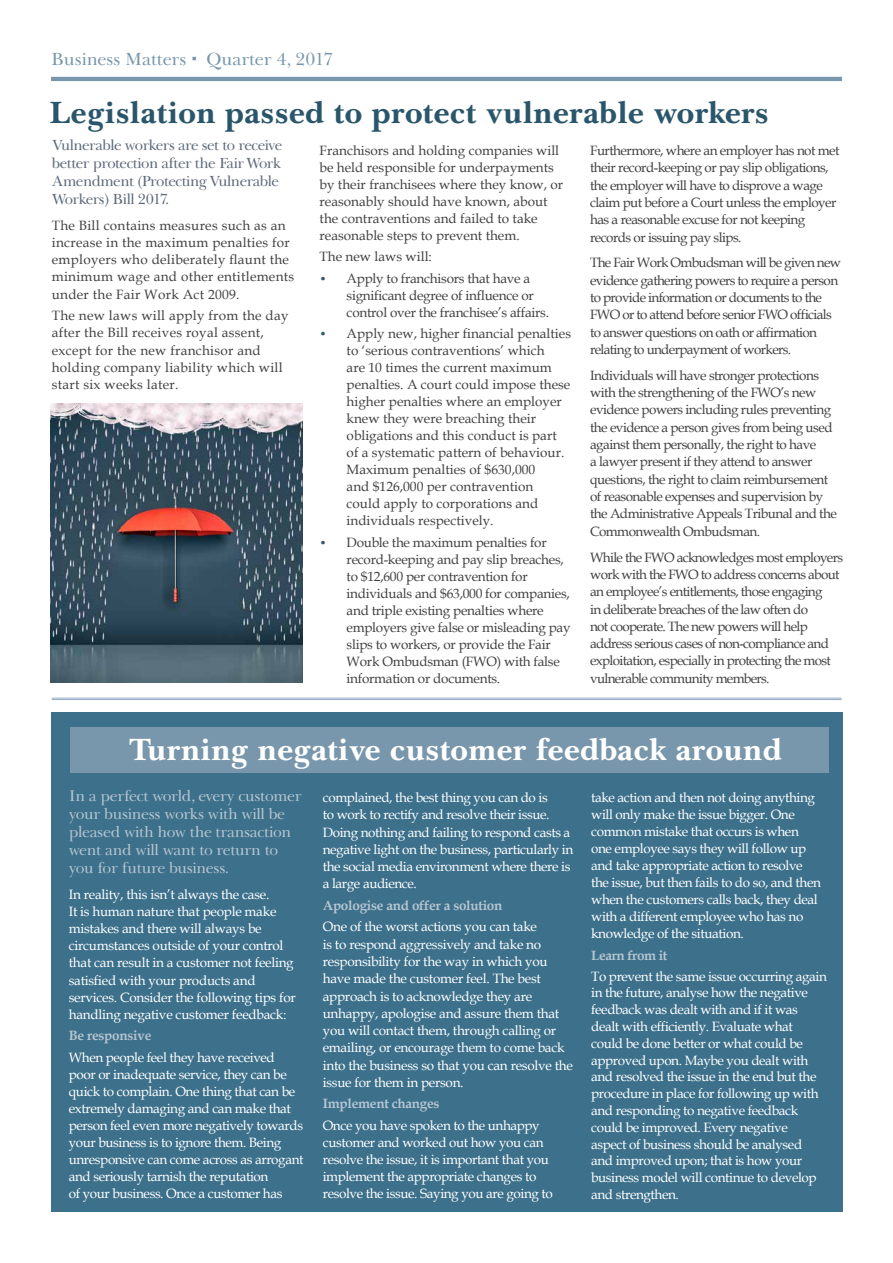
<style>
.page{position:relative;width:893px;height:1263px;background:#fff}
.page>*{position:absolute;margin:0;border:0;box-sizing:border-box;transform-origin:0 0}
.t1{font:700 31.5px "Baskerville Cyr LT Std";letter-spacing:.01em;color:#2a566c}
.t2{font:700 31.5px "Baskerville Cyr LT Std";letter-spacing:.01em;color:#fff}
.t3{font:18px "Baskerville Cyr LT Std Upright";letter-spacing:-.005em;color:#7897ac}
.t4{font:15.75px/18.1px "Baskerville Cyr LT Std Upright";letter-spacing:-.02em;color:#b6c5d1}
.t5{font:15px/18px "Baskerville Cyr LT Std Upright";letter-spacing:-.03em;color:#5d6a7a}
.t6{font:13.5px/17.1px "Book Antiqua";letter-spacing:-.03em;color:#fff}
.t7{font:13.5px/17px "Book Antiqua";color:#414042}
.t8{font:13.5px/17.2px "Book Antiqua";letter-spacing:-.04em;color:#414042}
.t9{font:13.5px/17.2px "Book Antiqua";letter-spacing:-.05em;color:#414042}
.t10{font:13.5px/17.1px "Book Antiqua";letter-spacing:-.02em;color:#414042}
.t11{font:13.5px/17.2px "Book Antiqua";letter-spacing:.02em;color:#414042}
.t12{font:700 13.5px "Book Antiqua";letter-spacing:-.02em;color:#b6c5d1}
.s1{font-size:12px;color:#2a566c}
</style>
<div class="page">
<hr style="left:51px;top:77px;width:791px;height:4px;background:#7897ac">
<div style="left:51px;top:712px;width:792px;height:500px;background:#3c708b"></div>
<div style="left:71px;top:728px;width:758px;height:45px;background:#7897ac"></div>
<hr style="left:52px;top:699px;width:789px;height:1px;background:#92acc5">
<hr style="left:52px;top:698px;width:789px;height:1px;background:#92acc5">
<img style="left:51px;top:403px;width:252px;height:279px">
<h2 class="t3" style="left:51px;top:49px;width:284px">Business Matters Quarter 4, 2017</h2>
<h1 class="t1" style="left:50px;top:95px;width:721px">Legislation passed to protect vulnerable workers</h1>
<p class="t5" style="left:52px;top:136px;width:232px">Vulnerable workers are set to receive better protection after the Fair Work<br>Amendment (Protecting Vulnerable<br>Workers) Bill 2017.</p>
<p class="t11" style="left:52px;top:216px;width:244px">The Bill contains measures such as an increase in the maximum penalties for employers who deliberately flaunt the minimum wage and other entitlements under the Fair Work Act 2009.</p>
<p class="t11" style="left:52px;top:306px;width:238px">The new laws will apply from the day after the Bill receives royal assent, except for the new franchisor and holding company liability which will start six weeks later.</p>
<p class="t8" style="left:590px;top:141px;width:251px">Furthermore, where an employer has not met their record-keeping or pay slip obligations, the employer will have to disprove a wage claim put before a Court unless the employer has a reasonable excuse for not keeping records or issuing pay slips.</p>
<p class="t9" style="left:590px;top:254px;width:253px">The Fair Work Ombudsman will be given new evidence gathering powers to require a person to provide information or documents to the FWO or to attend before senior FWO officials to answer questions on oath or affirmation relating to underpayment of workers.</p>
<p class="t8" style="left:590px;top:366px;width:248px">Individuals will have stronger protections with the strengthening of the FWO’s new evidence powers including rules preventing the evidence a person gives from being used against them personally, the right to have<br>a lawyer present if they attend to answer questions, the right to claim reimbursement of reasonable expenses and supervision by the Administrative Appeals Tribunal and the Commonwealth Ombudsman.</p>
<p class="t9" style="left:590px;top:548px;width:255px">While the FWO acknowledges most employers work with the FWO to address concerns about an employee’s entitlements, those engaging<br>in deliberate breaches of the law often do<br>not cooperate. The new powers will help address serious cases of non-compliance and exploitation, especially in protecting the most vulnerable community members.</p>
<p class="t7" style="left:320px;top:142px;width:245px">Franchisors and holding companies will be held responsible for underpayments by their franchisees where they know, or reasonably should have known, about the contraventions and failed to take reasonable steps to prevent them.</p>
<p class="t7" style="left:320px;top:248px;width:114px">The new laws will:</p>
<p class="t10" style="left:347px;top:269px;width:204px;text-indent:-27px"><span class="s1">•</span> Apply to franchisors that have a significant degree of influence or control over the franchisee’s affairs.</p>
<p class="t7" style="left:347px;top:325px;width:226px;text-indent:-27px"><span class="s1">•</span> Apply new, higher financial penalties to ‘serious contraventions’ which<br>are 10 times the current maximum penalties. A court could impose these higher penalties where an employer knew they were breaching their obligations and this conduct is part of a systematic pattern of behaviour.<br>Maximum penalties of $630,000<br>and $126,000 per contravention<br>could apply to corporations and individuals respectively.</p>
<p class="t10" style="left:347px;top:533px;width:225px;text-indent:-27px"><span class="s1">•</span> Double the maximum penalties for record-keeping and pay slip breaches, to $12,600 per contravention for individuals and $63,000 for companies, and triple existing penalties where employers give false or misleading pay slips to workers, or provide the Fair Work Ombudsman (FWO) with false information or documents.</p>
<h1 class="t2" style="left:129px;top:732px;width:654px">Turning negative customer feedback around</h1>
<p class="t4" style="left:69px;top:787px;width:234px">In a perfect world, every customer your business works with will be pleased with how the transaction went and will want to return to you for future business.</p>
<p class="t6" style="left:69px;top:885px;width:228px">In reality, this isn’t always the case.<br>It is human nature that people make mistakes and there will always be circumstances outside of your control that can result in a customer not feeling satisfied with your products and services. Consider the following tips for handling negative customer feedback:</p>
<p class="t12" style="left:69px;top:1026px;width:84px">Be responsive</p>
<p class="t6" style="left:69px;top:1048px;width:236px">When people feel they have received poor or inadequate service, they can be quick to complain. One thing that can be extremely damaging and can make that person feel even more negatively towards your business is to ignore them. Being unresponsive can come across as arrogant and seriously tarnish the reputation<br>of your business. Once a customer has</p>
<p class="t6" style="left:323px;top:789px;width:252px">complained, the best thing you can do is<br>to work to rectify and resolve their issue.<br>Doing nothing and failing to respond casts a negative light on the business, particularly in the social media environment where there is a large audience.</p>
<p class="t12" style="left:323px;top:896px;width:181px">Apologise and offer a solution</p>
<p class="t6" style="left:323px;top:918px;width:252px">One of the worst actions you can take<br>is to respond aggressively and take no responsibility for the way in which you have made the customer feel. The best approach is to acknowledge they are unhappy, apologise and assure them that you will contact them, through calling or emailing, or encourage them to come back into the business so that you can resolve the issue for them in person.</p>
<p class="t12" style="left:323px;top:1094px;width:118px">Implement changes</p>
<p class="t6" style="left:323px;top:1116px;width:232px">Once you have spoken to the unhappy customer and worked out how you can resolve the issue, it is important that you implement the appropriate changes to resolve the issue. Saying you are going to</p>
<p class="t6" style="left:591px;top:789px;width:231px">take action and then not doing anything will only make the issue bigger. One common mistake that occurs is when one employee says they will follow up and take appropriate action to resolve the issue, but then fails to do so, and then when the customers calls back, they deal with a different employee who has no knowledge of the situation.</p>
<p class="t12" style="left:591px;top:946px;width:78px">Learn from it</p>
<p class="t6" style="left:591px;top:967px;width:237px">To prevent the same issue occurring again in the future, analyse how the negative feedback was dealt with and if it was dealt with efficiently. Evaluate what could be done better or what could be approved upon. Maybe you dealt with and resolved the issue in the end but the procedure in place for following up with and responding to negative feedback could be improved. Every negative<br>aspect of business should be analysed and improved upon; that is how your business model will continue to develop and strengthen.</p>
</div>
